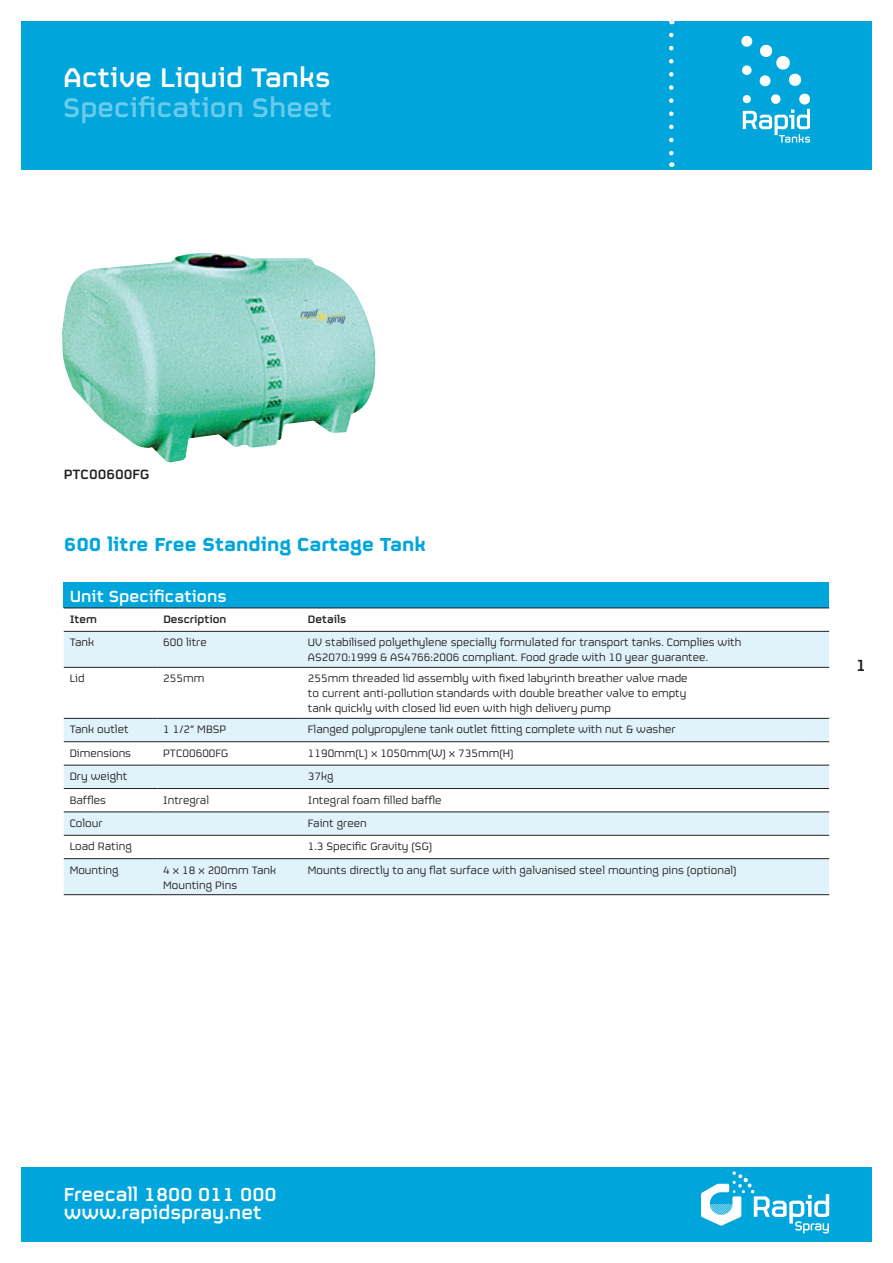
<style>
.page{position:relative;width:893px;height:1263px;background:#fff}
.page>*{position:absolute;margin:0;border:0;box-sizing:border-box;transform-origin:0 0}
.t1{font:500 30px "FS Sinclair";color:#6acaec}
.t2{font:500 30px "FS Sinclair";color:#fff}
.t3{font:500 21px/18px "FS Sinclair";color:#fff}
.t4{font:700 21px "FS Sinclair";color:#00a6db}
.t5{font:500 18px "FS Sinclair";color:#fff}
.t6{font:500 18px "FS Sinclair";color:#231f20}
.t7{font:500 15px "FS Sinclair";color:#231f20}
.t8{font:12px/15px "FS Sinclair";color:#231f20}
.t9{font:500 12px "FS Sinclair";color:#231f20}
</style>
<div class="page">
<div style="left:21px;top:1167px;width:851px;height:75px;background:#00a6db"></div>
<svg style="left:701px;top:1171px;width:128px;height:62px"></svg>
<div style="left:21px;top:21px;width:851px;height:149px;background:#00a6db"></div>
<svg style="left:742px;top:65px;width:10px;height:10px"></svg>
<svg style="left:741px;top:36px;width:12px;height:11px"></svg>
<svg style="left:759px;top:44px;width:43px;height:43px"></svg>
<svg style="left:742px;top:93px;width:67px;height:50px"></svg>
<img style="left:62px;top:253px;width:314px;height:210px">
<svg style="left:669px;top:35px;width:5px;height:132px"></svg>
<div style="left:64px;top:582px;width:765px;height:26px;background:#00a6db"></div>
<div style="left:64px;top:632px;width:765px;height:262px;background:#e1f3fa"></div>
<svg style="left:64px;top:668px;width:765px;height:190px"></svg>
<hr style="left:64px;top:608px;width:93px;height:1px;background:#231f20">
<hr style="left:157px;top:608px;width:145px;height:1px;background:#231f20">
<hr style="left:302px;top:608px;width:527px;height:1px;background:#231f20">
<hr style="left:157px;top:631px;width:145px;height:1px;background:#231f20">
<hr style="left:302px;top:631px;width:527px;height:1px;background:#231f20">
<hr style="left:64px;top:718px;width:93px;height:1px;background:#231f20">
<hr style="left:157px;top:718px;width:145px;height:1px;background:#231f20">
<hr style="left:302px;top:718px;width:527px;height:1px;background:#231f20">
<hr style="left:64px;top:741px;width:93px;height:1px;background:#231f20">
<hr style="left:157px;top:741px;width:145px;height:1px;background:#231f20">
<hr style="left:302px;top:741px;width:527px;height:1px;background:#231f20">
<hr style="left:64px;top:765px;width:93px;height:1px;background:#231f20">
<hr style="left:157px;top:765px;width:145px;height:1px;background:#231f20">
<hr style="left:302px;top:765px;width:527px;height:1px;background:#231f20">
<hr style="left:64px;top:788px;width:93px;height:1px;background:#231f20">
<hr style="left:157px;top:788px;width:145px;height:1px;background:#231f20">
<hr style="left:302px;top:788px;width:527px;height:1px;background:#231f20">
<hr style="left:64px;top:812px;width:93px;height:1px;background:#231f20">
<hr style="left:157px;top:812px;width:145px;height:1px;background:#231f20">
<hr style="left:302px;top:812px;width:527px;height:1px;background:#231f20">
<hr style="left:157px;top:835px;width:145px;height:1px;background:#231f20">
<hr style="left:302px;top:835px;width:527px;height:1px;background:#231f20">
<hr style="left:157px;top:667px;width:145px;height:1px;background:#231f20">
<hr style="left:302px;top:667px;width:527px;height:1px;background:#231f20">
<hr style="left:157px;top:858px;width:145px;height:1px;background:#231f20">
<hr style="left:157px;top:894px;width:145px;height:1px;background:#231f20">
<hr style="left:302px;top:858px;width:527px;height:1px;background:#231f20">
<hr style="left:302px;top:894px;width:527px;height:1px;background:#231f20">
<hr style="left:64px;top:835px;width:93px;height:1px;background:#231f20">
<hr style="left:64px;top:858px;width:93px;height:1px;background:#231f20">
<hr style="left:64px;top:894px;width:93px;height:1px;background:#231f20">
<hr style="left:64px;top:667px;width:93px;height:1px;background:#231f20">
<hr style="left:64px;top:631px;width:93px;height:1px;background:#231f20">
<h1 class="t2" style="left:63px;top:54px;width:269px">Active Liquid Tanks</h1>
<h1 class="t1" style="left:63px;top:84px;width:270px">Specification Sheet</h1>
<p class="t7" style="left:64px;top:462px;width:87px">PTC00600FG</p>
<h2 class="t4" style="left:64px;top:526px;width:364px">600 litre Free Standing Cartage Tank</h2>
<h3 class="t5" style="left:70px;top:582px;width:158px">Unit Specifications</h3>
<p class="t9" style="left:70px;top:610px;width:29px">Item</p>
<p class="t9" style="left:163px;top:610px;width:65px">Description</p>
<p class="t9" style="left:308px;top:610px;width:40px">Details</p>
<p class="t8" style="left:70px;top:634px;width:26px">Tank</p>
<p class="t8" style="left:163px;top:634px;width:45px">600 litre</p>
<p class="t8" style="left:308px;top:634px;width:435px">UV stabilised polyethylene specially formulated for transport tanks. Complies with<br>AS2070:1999 &amp; AS4766:2006 compliant. Food grade with 10 year guarantee.</p>
<p class="t8" style="left:70px;top:670px;width:16px">Lid</p>
<p class="t8" style="left:163px;top:670px;width:43px">255mm</p>
<p class="t8" style="left:308px;top:670px;width:381px;text-align:justify">255mm threaded lid assembly with fixed labyrinth breather valve made to current anti-pollution standards with double breather valve to empty tank quickly with closed lid even with high delivery pump</p>
<p class="t8" style="left:70px;top:721px;width:60px">Tank outlet</p>
<p class="t8" style="left:163px;top:721px;width:64px">1 1/2” MBSP</p>
<p class="t8" style="left:308px;top:721px;width:369px">Flanged polypropylene tank outlet fitting complete with nut &amp; washer</p>
<p class="t8" style="left:70px;top:744px;width:63px">Dimensions</p>
<p class="t8" style="left:163px;top:744px;width:67px">PTC00600FG</p>
<p class="t8" style="left:308px;top:744px;width:207px">1190mm(L) x 1050mm(W) x 735mm(H)</p>
<p class="t8" style="left:70px;top:768px;width:59px">Dry weight</p>
<p class="t8" style="left:308px;top:768px;width:27px">37kg</p>
<p class="t8" style="left:70px;top:791px;width:38px">Baffles</p>
<p class="t8" style="left:163px;top:791px;width:47px">Intregral</p>
<p class="t8" style="left:308px;top:791px;width:135px">Integral foam filled baffle</p>
<p class="t8" style="left:70px;top:815px;width:34px">Colour</p>
<p class="t8" style="left:308px;top:815px;width:60px">Faint green</p>
<p class="t8" style="left:70px;top:838px;width:64px">Load Rating</p>
<p class="t8" style="left:308px;top:838px;width:126px">1.3 Specific Gravity (SG)</p>
<p class="t8" style="left:70px;top:861px;width:50px">Mounting</p>
<p class="t8" style="left:163px;top:861px;width:115px">4 x 18 x 200mm Tank<br>Mounting Pins</p>
<p class="t8" style="left:308px;top:861px;width:430px">Mounts directly to any flat surface with galvanised steel mounting pins (optional)</p>
<h3 class="t6" style="left:856px;top:651px;width:12px">1</h3>
<h2 class="t3" style="left:64px;top:1183px;width:214px">Freecall 1800 011 000 www.rapidspray.net</h2>
</div>
